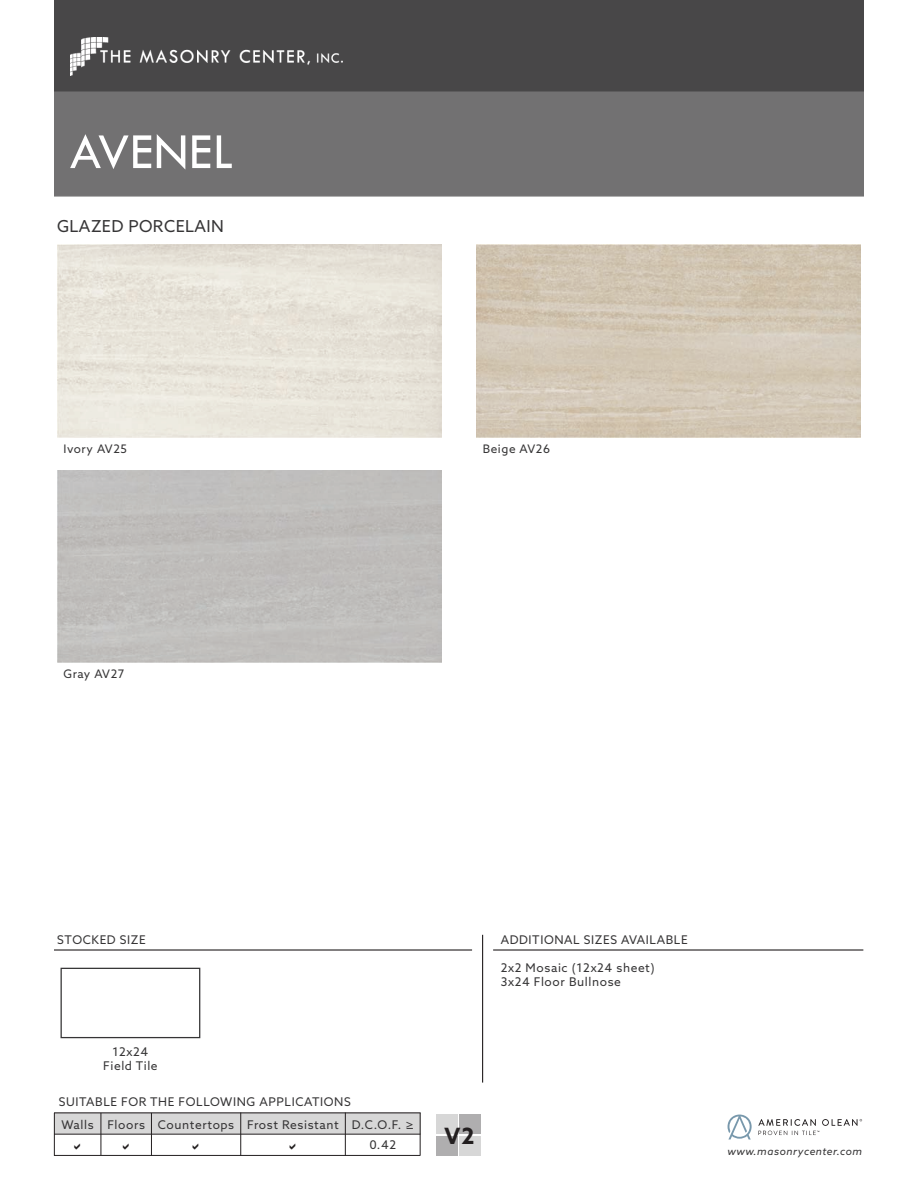
<style>
.page{position:relative;width:918px;height:1188px;background:#fff}
.page>*{position:absolute;margin:0;border:0;box-sizing:border-box;transform-origin:0 0}
.t1{font:52.5px "Tw Cen";letter-spacing:.01em;color:#fff}
.t2{font:700 22.5px "Azo Sans";color:#231f20}
.t3{font:16.5px "Azo Sans";letter-spacing:.025em;color:#363536}
.t4{font:12px "Azo Sans";letter-spacing:.05em;color:#363536}
.t5{font:11.7px "Azo Sans";letter-spacing:.05em;color:#363536}
.t6{font:italic 10.5px "Azo Sans";letter-spacing:.05em;color:#363536}
</style>
<div class="page">
<svg style="left:728px;top:1115px;width:24px;height:25px"></svg>
<svg style="left:758px;top:1119px;width:104px;height:16px"></svg>
<div style="left:54px;top:92px;width:810px;height:105px;background:#727172"></div>
<div style="left:54px;top:0;width:810px;height:92px;background:#484748"></div>
<img style="left:71px;top:38px;width:271px;height:37px">
<hr style="left:54px;top:949px;width:418px;height:2px;background:#231f20">
<img style="left:57px;top:245px;width:384px;height:192px">
<div style="left:54px;top:1113px;width:366px;height:21px;background:#d7d7d7"></div>
<hr style="left:54px;top:1113px;width:367px;height:1px;background:#231f20">
<hr style="left:54px;top:1134px;width:367px;height:1px;background:#231f20">
<hr style="left:54px;top:1155px;width:367px;height:1px;background:#231f20">
<hr style="left:101px;top:1113px;width:1px;height:42px;background:#231f20">
<hr style="left:151px;top:1113px;width:1px;height:43px;background:#231f20">
<hr style="left:240px;top:1113px;width:1px;height:43px;background:#231f20">
<hr style="left:345px;top:1113px;width:1px;height:43px;background:#231f20">
<hr style="left:420px;top:1113px;width:1px;height:42px;background:#231f20">
<hr style="left:54px;top:1113px;width:1px;height:43px;background:#231f20">
<div style="left:436px;top:1115px;width:21px;height:19px;background:#d7d7d7"></div>
<div style="left:436px;top:1136px;width:21px;height:19px;background:#afaeaf"></div>
<div style="left:460px;top:1115px;width:21px;height:19px;background:#afaeaf"></div>
<div style="left:460px;top:1136px;width:21px;height:19px;background:#d7d7d7"></div>
<hr style="left:493px;top:949px;width:370px;height:2px;background:#231f20">
<hr style="left:482px;top:935px;width:1px;height:148px;background:#231f20">
<div style="left:61px;top:968px;width:139px;height:70px;border:1px solid #363536"></div>
<img style="left:477px;top:245px;width:384px;height:193px">
<p class="t1" style="left:70px;top:120px;width:165px">AVENEL</p>
<p class="t3" style="left:57px;top:215px;width:168px">GLAZED PORCELAIN</p>
<p class="t5" style="left:64px;top:441px;width:65px">Ivory AV25</p>
<p class="t5" style="left:64px;top:666px;width:62px">Gray AV27</p>
<p class="t5" style="left:483px;top:441px;width:69px">Beige AV26</p>
<p class="t4" style="left:57px;top:932px;width:90px">STOCKED SIZE</p>
<p class="t4" style="left:113px;top:1044px;width:37px">12x24</p>
<p class="t4" style="left:103px;top:1058px;width:56px">Field Tile</p>
<p class="t4" style="left:59px;top:1094px;width:294px">SUITABLE FOR THE FOLLOWING APPLICATIONS</p>
<p class="t4" style="left:62px;top:1117px;width:34px">Walls</p>
<p class="t4" style="left:107px;top:1117px;width:39px">Floors</p>
<p class="t4" style="left:158px;top:1117px;width:78px">Countertops</p>
<p class="t4" style="left:247px;top:1117px;width:93px">Frost Resistant</p>
<p class="t4" style="left:352px;top:1117px;width:63px">D.C.O.F. &gt;</p>
<p class="t4" style="left:369px;top:1137px;width:28px">0.42</p>
<p class="t4" style="left:501px;top:932px;width:188px">ADDITIONAL SIZES AVAILABLE</p>
<p class="t4" style="left:501px;top:960px;width:155px">2x2 Mosaic (12x24 sheet)</p>
<p class="t4" style="left:501px;top:974px;width:122px">3x24 Floor Bullnose</p>
<p class="t2" style="left:445px;top:1121px;width:32px">V2</p>
<p class="t6" style="left:727px;top:1144px;width:136px">www.masonrycenter.com</p>
</div>
